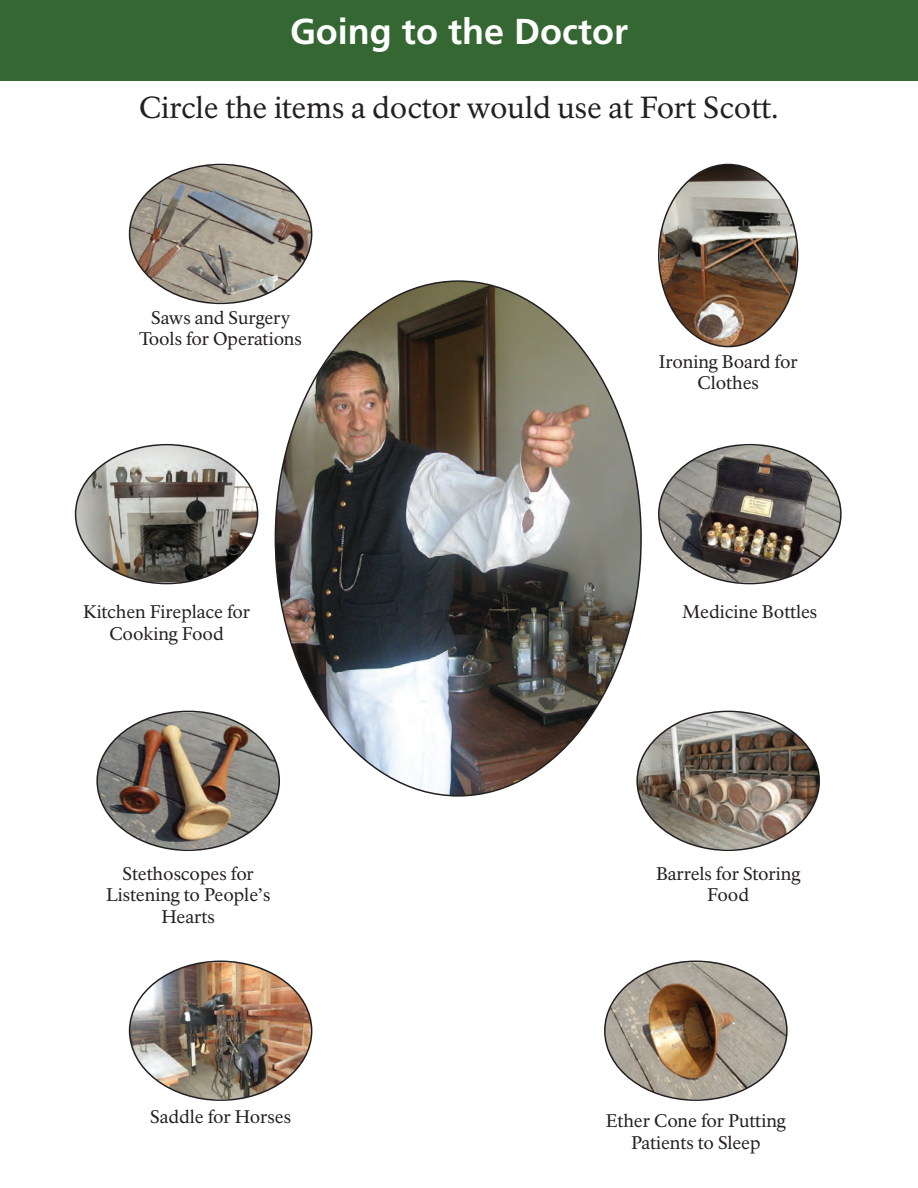
<style>
.page{position:relative;width:918px;height:1188px;background:#fff}
.page>*{position:absolute;margin:0;border:0;box-sizing:border-box;transform-origin:0 0}
.t1{font:700 36px "Frutiger LT Std";color:#fff}
.t2{font:30px "NPS Rawlinson OT";letter-spacing:-.005em;color:#231f20}
.t3{font:18px/21.6px "NPS Rawlinson OT";color:#231f20;text-align:center}
</style>
<div class="page">
<div style="left:0;top:0;width:918px;height:81px;background:#356732"></div>
<img style="left:130px;top:166px;width:182px;height:136px">
<img style="left:76px;top:446px;width:182px;height:136px">
<img style="left:605px;top:962px;width:181px;height:137px">
<img style="left:130px;top:962px;width:182px;height:137px">
<img style="left:98px;top:713px;width:180px;height:136px">
<img style="left:639px;top:713px;width:180px;height:136px">
<img style="left:659px;top:446px;width:181px;height:136px">
<img style="left:660px;top:164px;width:137px;height:183px">
<img style="left:275px;top:281px;width:366px;height:515px">
<h2 class="t1" style="left:290px;top:10px;width:340px">Going to the Doctor</h2>
<p class="t2" style="left:139px;top:89px;width:641px">Circle the items a doctor would use at Fort Scott.</p>
<p class="t3" style="left:139px;top:307px;width:164px">Saws and Surgery<br>Tools for Operations</p>
<p class="t3" style="left:659px;top:351px;width:140px">Ironing Board for<br>Clothes</p>
<p class="t3" style="left:83px;top:602px;width:169px">Kitchen Fireplace for</p>
<p class="t3" style="left:682px;top:602px;width:137px">Medicine Bottles</p>
<p class="t3" style="left:109px;top:623px;width:116px">Cooking Food</p>
<p class="t3" style="left:106px;top:863px;width:166px">Stethoscopes for<br>Listening to People’s<br>Hearts</p>
<p class="t3" style="left:656px;top:863px;width:146px">Barrels for Storing<br>Food</p>
<p class="t3" style="left:150px;top:1106px;width:142px">Saddle for Horses</p>
<p class="t3" style="left:606px;top:1111px;width:182px">Ether Cone for Putting<br>Patients to Sleep</p>
</div>
